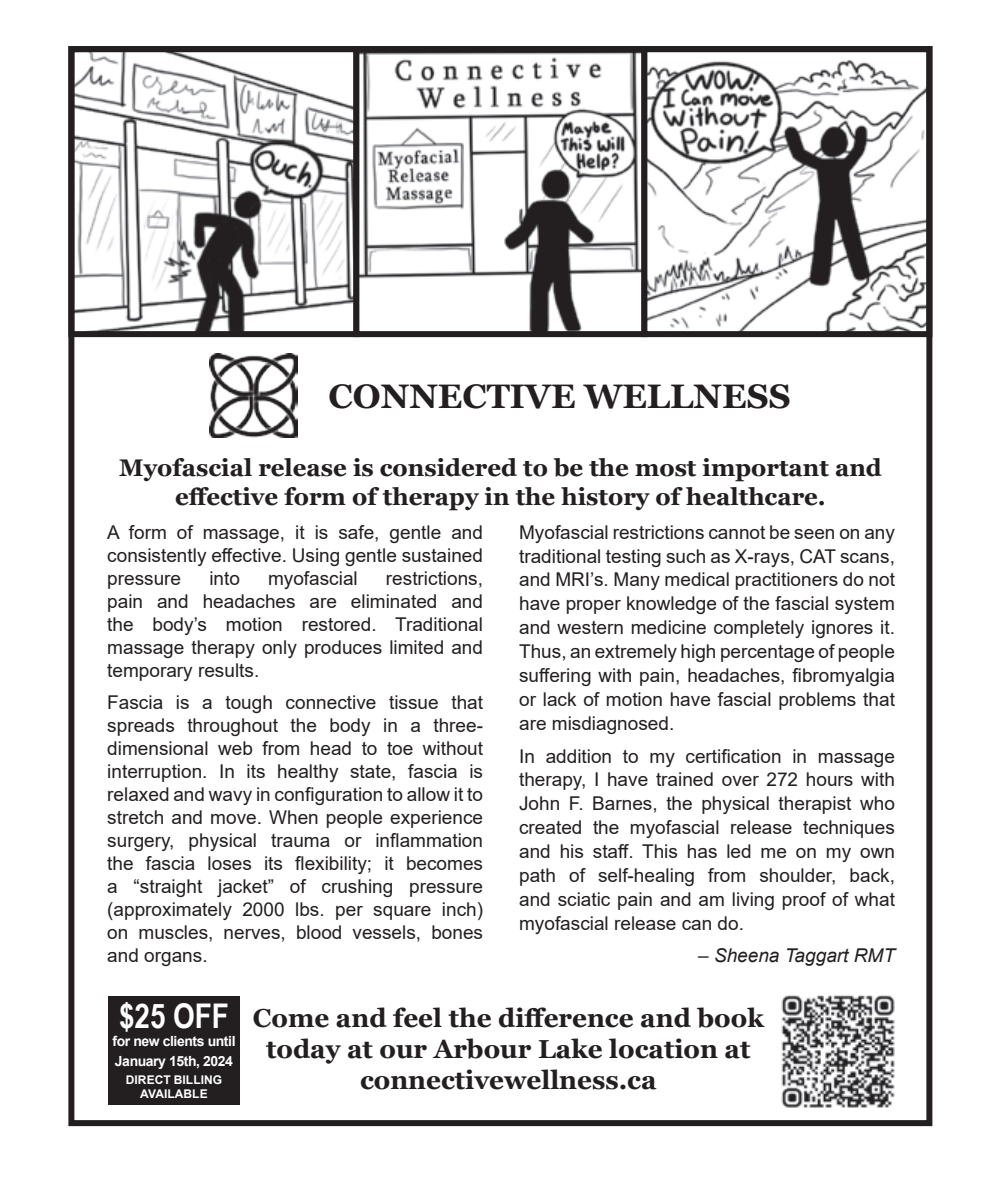
<style>
.page{position:relative;width:990px;height:1188px;background:#fff}
.page>*{position:absolute;margin:0;border:0;box-sizing:border-box;transform-origin:0 0}
.t1{font:700 34px "Georgia";color:#231f20}
.t2{font:700 34px "Arial Narrow";color:#fff}
.t3{font:700 26px/31.2px "Georgia";color:#231f20;text-align:center}
.t4{font:700 24px/28.8px "Georgia";color:#231f20;text-align:center}
.t5{font:19px/23px "Arial";color:#231f20;text-align:justify}
.t6{font:italic 19px "Arial";color:#231f20}
.t7{font:700 14px/19.2px "Arial";letter-spacing:-.03em;color:#fff}
.t8{font:700 12px/14.4px "Arial";letter-spacing:.005em;color:#fff;text-align:center}
.s1{font-style:normal}
</style>
<div class="page">
<img style="left:75px;top:53px;width:850px;height:277px">
<div style="left:68px;top:46px;width:291px;height:291px;border:6px solid #231f20"></div>
<div style="left:353px;top:46px;width:294px;height:291px;border:6px solid #231f20"></div>
<div style="left:641px;top:46px;width:291px;height:291px;border:6px solid #231f20"></div>
<img style="left:210px;top:354px;width:88px;height:83px">
<img style="left:781px;top:995px;width:114px;height:113px">
<div style="left:68px;top:46px;width:864px;height:1080px;border:6px solid #231f20"></div>
<div style="left:108px;top:997px;width:132px;height:108px;background:#231f20"></div>
<p class="t1" style="left:329px;top:375px;width:464px">CONNECTIVE WELLNESS</p>
<p class="t4" style="left:119px;top:453px;width:764px">Myofascial release is considered to be the most important and effective form of therapy in the history of healthcare.</p>
<p class="t5" style="left:107px;top:521px;width:377px">A form of massage, it is safe, gentle and consistently effective. Using gentle sustained pressure</p>
<p class="t5" style="left:519px;top:520px;width:377px;line-height:23.8px">Myofascial restrictions cannot be seen on any traditional testing such as X-rays, CAT scans, and MRI’s. Many medical practitioners do not have proper knowledge of the fascial system and western medicine completely ignores it.<br>Thus, an extremely high percentage of people suffering with pain, headaches, fibromyalgia or lack of motion have fascial problems that are misdiagnosed.</p>
<p class="t5" style="left:519px;top:744px;width:377px;line-height:23.8px">In addition to my certification in massage therapy, I have trained over 272 hours with John F. Barnes, the physical therapist who created the myofascial release techniques and his staff. This has led me on my own path of self-healing from shoulder, back, and sciatic pain and am living proof of what myofascial release can do.</p>
<p class="t5" style="left:209px;top:567px;width:32px">into</p>
<p class="t5" style="left:268px;top:567px;width:91px">myofascial</p>
<p class="t5" style="left:107px;top:567px;width:377px;text-indent:279px">restrictions, pain and headaches are eliminated and the body’s motion restored. Traditional massage therapy only produces limited and temporary results.</p>
<p class="t5" style="left:107px;top:691px;width:377px">Fascia is a tough connective tissue that spreads throughout the body in a three&shy;dimensional web from head to toe without interruption. In its healthy state, fascia is relaxed and wavy in configuration to allow it to stretch and move. When people experience surgery, physical trauma or inflammation the fascia loses its flexibility; it becomes a “straight jacket” of crushing pressure (approximately 2000 lbs. per square inch) on muscles, nerves, blood vessels, bones and organs.</p>
<p class="t6" style="left:698px;top:943px;width:198px"><span class="s1">–</span> Sheena Taggart RMT</p>
<p class="t2" style="left:119px;top:991px;width:112px">$25 OFF</p>
<p class="t7" style="left:112px;top:1032px;width:125px">for new clients until<br>January 15th, 2024</p>
<p class="t8" style="left:126px;top:1072px;width:98px">DIRECT BILLING<br>AVAILABLE</p>
<p class="t3" style="left:253px;top:1002px;width:512px">Come and feel the difference and book today at our Arbour Lake location at connectivewellness.ca</p>
</div>
